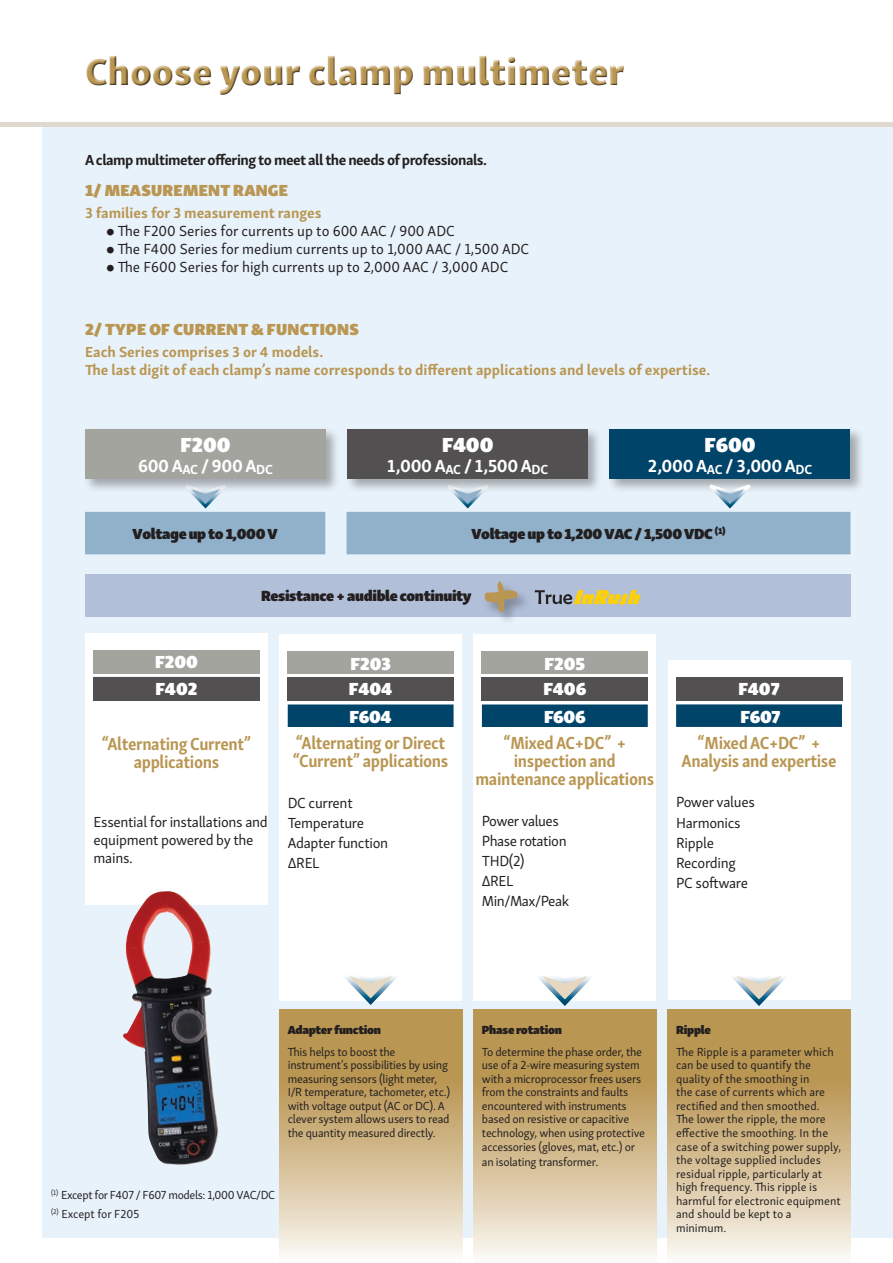
<style>
.page{position:relative;width:893px;height:1263px;background:#fff}
.page>*{position:absolute;margin:0;border:0;box-sizing:border-box;transform-origin:0 0}
.t1{font:39px "Skolar Sans Latn Eb";color:#b99652}
.t2{font:21px "Skolar Sans Latn Bl";color:#fff}
.t3{font:700 18px/18px "Skolar Sans Latn Cn";letter-spacing:-.02em;color:#b99652;text-align:center}
.t4{font:700 18px "Skolar Sans Latn";letter-spacing:-.02em;color:#fff}
.t5{font:18px "Skolar Sans Latn Bl";color:#fff}
.t6{font:16.5px "Skolar Sans Latn Bl";letter-spacing:.02em;color:#b99652}
.t7{font:15px/20.1px "Skolar Sans Latn";letter-spacing:-.02em;color:#231f20}
.t8{font:700 15px/18px "Skolar Sans Latn";color:#b99652}
.t9{font:15px "Skolar Sans Latn";color:#231f20}
.t10{font:15px "Skolar Sans Latn Bl";letter-spacing:-.02em;color:#231f20}
.t11{font:700 15px "Skolar Sans Latn";letter-spacing:-.035em;color:#231f20}
.t12{font:12px/13.5px "Skolar Sans Latn";letter-spacing:-.02em;color:#231f20}
.t13{font:12px/13.5px "Skolar Sans Latn";color:#231f20}
.t14{font:12px "Skolar Sans Latn Bl";letter-spacing:-.02em;color:#231f20}
</style>
<div class="page">
<div style="left:43px;top:122px;width:850px;height:1115px;background:#e8f2fa"></div>
<div style="left:85px;top:633px;width:183px;height:272px;background:#fff"></div>
<div style="left:86px;top:55px;width:541px;height:42px;background:#231f20;opacity:.75"></div>
<div style="left:279px;top:634px;width:183px;height:366px;background:#fff"></div>
<div style="left:288px;top:704px;width:166px;height:23px;background:#00446a"></div>
<div style="left:473px;top:634px;width:183px;height:366px;background:#fff"></div>
<div style="left:482px;top:704px;width:166px;height:23px;background:#00446a"></div>
<svg style="left:279px;top:1010px;width:183px;height:245px"></svg>
<svg style="left:473px;top:1010px;width:183px;height:247px"></svg>
<svg style="left:668px;top:1010px;width:182px;height:247px"></svg>
<div style="left:668px;top:660px;width:182px;height:340px;background:#fff"></div>
<div style="left:676px;top:704px;width:166px;height:23px;background:#00446a"></div>
<svg style="left:326px;top:976px;width:90px;height:29px"></svg>
<svg style="left:519px;top:976px;width:92px;height:30px"></svg>
<svg style="left:732px;top:976px;width:54px;height:30px"></svg>
<div style="left:83px;top:427px;width:257px;height:66px;background:#231f20;opacity:.35"></div>
<div style="left:85px;top:429px;width:241px;height:50px;background:#a4a49f"></div>
<div style="left:94px;top:650px;width:166px;height:24px;background:#a4a49f"></div>
<div style="left:288px;top:651px;width:166px;height:23px;background:#a4a49f"></div>
<div style="left:482px;top:651px;width:166px;height:23px;background:#a4a49f"></div>
<div style="left:345px;top:427px;width:258px;height:66px;background:#231f20;opacity:.35"></div>
<div style="left:347px;top:429px;width:241px;height:50px;background:#535052"></div>
<div style="left:93px;top:677px;width:166px;height:24px;background:#535052"></div>
<div style="left:288px;top:677px;width:166px;height:24px;background:#535052"></div>
<div style="left:482px;top:677px;width:166px;height:24px;background:#535052"></div>
<div style="left:676px;top:677px;width:166px;height:24px;background:#535052"></div>
<div style="left:607px;top:427px;width:258px;height:66px;background:#231f20;opacity:.35"></div>
<div style="left:609px;top:429px;width:241px;height:50px;background:#00446a"></div>
<svg style="left:85px;top:479px;width:765px;height:75px"></svg>
<div style="left:85px;top:574px;width:765px;height:43px;background:#b1bfd9"></div>
<div style="left:483px;top:580px;width:48px;height:46px;background:#231f20;opacity:.35"></div>
<svg style="left:485px;top:581px;width:33px;height:32px"></svg>
<svg style="left:535px;top:590px;width:106px;height:16px"></svg>
<div style="left:0;top:122px;width:893px;height:5px;background:#e0d9cf"></div>
<img style="left:123px;top:891px;width:95px;height:274px">
<h1 class="t1" style="left:85px;top:39px;width:541px">Choose your clamp multimeter</h1>
<p class="t11" style="left:85px;top:147px;width:403px">A clamp multimeter offering to meet all the needs of professionals.</p>
<h3 class="t6" style="left:85px;top:175px;width:204px">1/ MEASUREMENT RANGE</h3>
<p class="t8" style="left:85px;top:203px;width:238px">3 families for 3 measurement ranges</p>
<p class="t9" style="left:106px;top:220px;width:350px">● The F200 Series for currents up to 600 AAC / 900 ADC</p>
<p class="t9" style="left:106px;top:238px;width:424px">● The F400 Series for medium currents up to 1,000 AAC / 1,500 ADC</p>
<p class="t9" style="left:106px;top:256px;width:404px">● The F600 Series for high currents up to 2,000 AAC / 3,000 ADC</p>
<h3 class="t6" style="left:85px;top:315px;width:275px">2/ TYPE OF CURRENT &amp; FUNCTIONS</h3>
<p class="t8" style="left:85px;top:342px;width:627px">Each Series comprises 3 or 4 models.<br>The last digit of each clamp’s name corresponds to different applications and levels of expertise.</p>
<h2 class="t2" style="left:180px;top:426px;width:52px">F200</h2>
<h3 class="t4" style="left:138px;top:451px;width:136px">600 A<sub>AC</sub> / 900 A<sub>DC</sub></h3>
<h2 class="t2" style="left:442px;top:426px;width:53px">F400</h2>
<h3 class="t4" style="left:387px;top:451px;width:162px">1 ,000 A<sub>AC</sub> / 1 ,500 A<sub>DC</sub></h3>
<h2 class="t2" style="left:704px;top:426px;width:53px">F600</h2>
<h3 class="t4" style="left:648px;top:451px;width:166px">2 ,000 A<sub>AC</sub> / 3 ,000 A<sub>DC</sub></h3>
<p class="t10" style="left:133px;top:520px;width:147px">Voltage up to 1,000 V</p>
<p class="t10" style="left:471px;top:520px;width:256px">Voltage up to 1,200 VAC / 1,500 VDC <sup>(1)</sup></p>
<p class="t10" style="left:261px;top:582px;width:212px">Resistance + audible continuity</p>
<h3 class="t5" style="left:155px;top:646px;width:44px">F200</h3>
<h3 class="t5" style="left:350px;top:647px;width:42px">F203</h3>
<h3 class="t5" style="left:544px;top:647px;width:42px">F205</h3>
<h3 class="t5" style="left:187px;top:646px;width:10px">1</h3>
<h3 class="t5" style="left:156px;top:673px;width:43px">F402</h3>
<h3 class="t5" style="left:349px;top:673px;width:45px">F404</h3>
<h3 class="t5" style="left:543px;top:673px;width:44px">F406</h3>
<h3 class="t5" style="left:738px;top:673px;width:43px">F407</h3>
<h3 class="t3" style="left:102px;top:733px;width:151px">“Alternating Current” applications</h3>
<p class="t7" style="left:94px;top:811px;width:176px;line-height:18px">Essential for installations and equipment powered by the mains.</p>
<h3 class="t5" style="left:350px;top:700px;width:44px">F604</h3>
<h3 class="t3" style="left:293px;top:732px;width:157px;text-align:left">“Alternating or Direct “Current” applications</h3>
<p class="t7" style="left:288px;top:791px;width:102px">DC current<br>Temperature<br>Adapter function<br>ΔREL</p>
<h3 class="t5" style="left:544px;top:700px;width:43px">F606</h3>
<h3 class="t3" style="left:475px;top:732px;width:180px">“Mixed AC+DC” + inspection and maintenance applications</h3>
<p class="t7" style="left:482px;top:809px;width:89px">Power values<br>Phase rotation<br>THD(2)<br>ΔREL<br>Min/Max/Peak</p>
<h3 class="t5" style="left:740px;top:700px;width:41px">F607</h3>
<h3 class="t3" style="left:682px;top:732px;width:156px">“Mixed AC+DC” +<br>Analysis and expertise</h3>
<p class="t7" style="left:676px;top:791px;width:80px">Power values<br>Harmonics<br>Ripple<br>Recording<br>PC software</p>
<p class="t14" style="left:288px;top:1019px;width:95px">Adapter function</p>
<p class="t12" style="left:288px;top:1044px;width:164px">This helps to boost the instrument’s possibilities by using measuring sensors (light meter,<br>I/R temperature, tachometer, etc.) with voltage output (AC or DC). A clever system allows users to read the quantity measured directly.</p>
<p class="t12" style="left:51px;top:1185px;width:226px;line-height:18.3px"><sup>(1)</sup> Except for F407 / F607 models: 1,000 VAC/DC <sup>(2)</sup> Except for F205</p>
<p class="t14" style="left:482px;top:1019px;width:82px">Phase rotation</p>
<p class="t12" style="left:482px;top:1044px;width:165px">To determine the phase order, the use of a 2-wire measuring system with a microprocessor frees users from the constraints and faults encountered with instruments based on resistive or capacitive technology, when using protective accessories (gloves, mat, etc.) or</p>
<p class="t12" style="left:482px;top:1154px;width:118px">an isolating transformer.</p>
<p class="t14" style="left:676px;top:1019px;width:36px">Ripple</p>
<p class="t13" style="left:676px;top:1044px;width:167px">The Ripple is a parameter which can be used to quantify the quality of the smoothing in<br>the case of currents which are rectified and then smoothed.<br>The lower the ripple, the more effective the smoothing. In the case of a switching power supply, the voltage supplied includes residual ripple, particularly at high frequency. This ripple is harmful for electronic equipment and should be kept to a minimum.</p>
</div>
